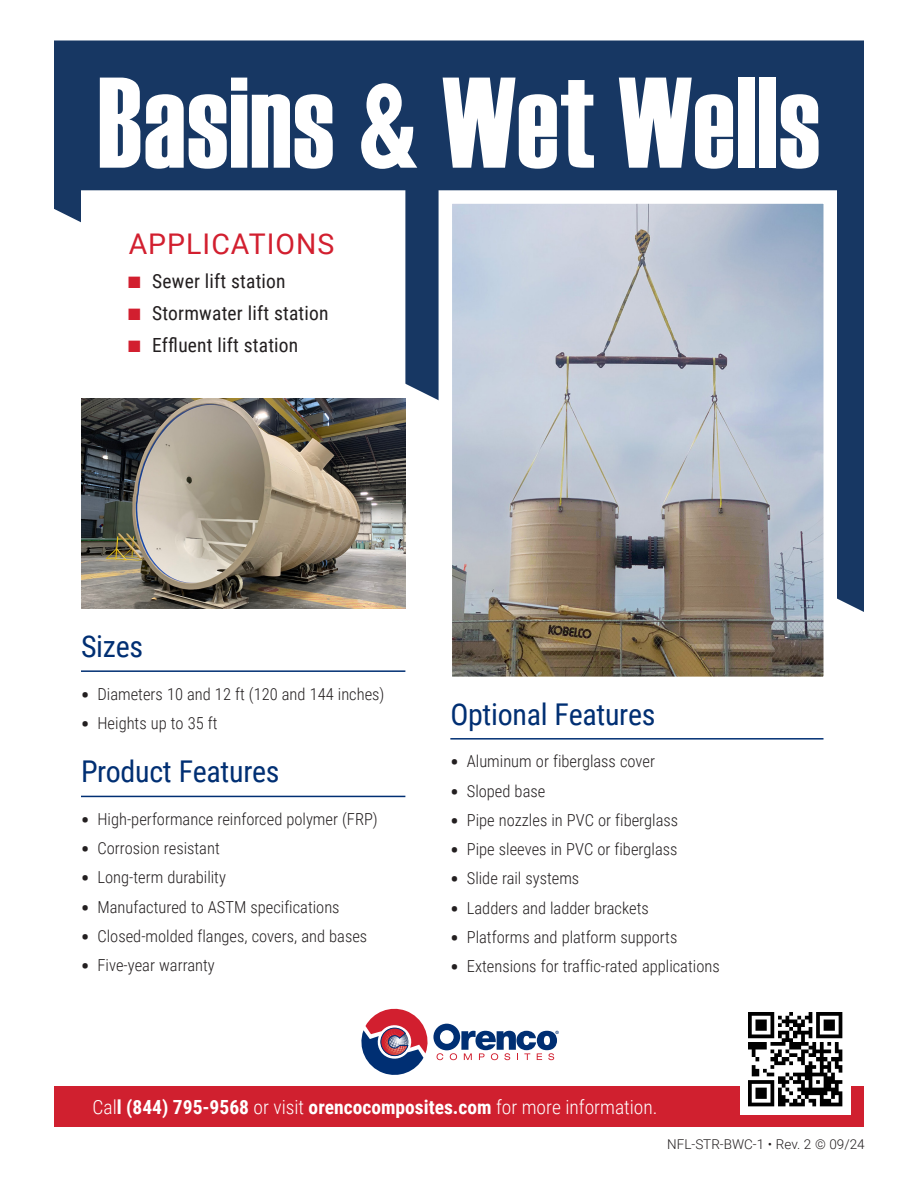
<style>
.page{position:relative;width:918px;height:1188px;background:#fff}
.page>*{position:absolute;margin:0;border:0;box-sizing:border-box;transform-origin:0 0}
.Durafiber_Headline_-_White{font:128.7px "Haettenschweiler";letter-spacing:.01em;color:#fff;scale:.91 1}
.Blue_List_Headlines{font:30px "Roboto Condensed";letter-spacing:-.01em;color:#002f73}
.Red_List_Headlines{font:28.5px "Roboto";letter-spacing:.035em;color:#d21f2f}
.For_More_Info_-_White{font:700 19.5px "Roboto Condensed";color:#fff}
.t1{font:19.5px "Roboto Condensed";letter-spacing:.01em;color:#231f20}
.t2{font:300 16.5px "Roboto Condensed";color:#231f20}
.DCN{font:300 13.5px "Roboto";color:#231f20}
.s1{font-family:"Roboto Condensed";font-weight:700;font-size:117.15px}
.s2{color:#d21f2f}
.s3{font-family:"Roboto";font-weight:700;font-size:22.5px}
.s4{font-weight:300}
</style>
<div class="page">
<div style="left:54px;top:1086px;width:810px;height:40px;background:#d0202f"></div>
<img style="left:740px;top:1012px;width:110px;height:103px">
<hr style="left:81px;top:670px;width:324px;height:2px;background:#002f73">
<hr style="left:81px;top:796px;width:324px;height:1px;background:#002f73">
<hr style="left:450px;top:738px;width:373px;height:2px;background:#002f73">
<svg style="left:54px;top:40px;width:810px;height:572px;background:#324e75"></svg>
<svg style="left:74px;top:184px;width:338px;height:317px"></svg>
<svg style="left:432px;top:184px;width:412px;height:493px;background:#aeb1b7"></svg>
<img style="left:81px;top:399px;width:324px;height:210px">
<svg style="left:361px;top:1008px;width:198px;height:67px"></svg>
<p class="Durafiber_Headline_-_White" style="left:98px;top:35px;width:795px">Basins <span class="s1">&amp;</span> Wet Wells</p>
<p class="Red_List_Headlines" style="left:129px;top:224px;width:207px">APPLICATIONS</p>
<p class="t1" style="left:128px;top:267px;width:159px"><span class="s2">■</span> Sewer lift station</p>
<p class="t1" style="left:128px;top:299px;width:202px"><span class="s2">■</span> Stormwater lift station</p>
<p class="t1" style="left:128px;top:331px;width:172px"><span class="s2">■</span> Effluent lift station</p>
<p class="Blue_List_Headlines" style="left:81px;top:625px;width:64px">Sizes</p>
<p class="t2" style="left:81px;top:682px;width:305px"><span class="s3">•</span> Diameters 10 and 12 ft (120 and 144 inches)</p>
<p class="t2" style="left:81px;top:712px;width:138px"><span class="s3">•</span> Heights up to 35 ft</p>
<p class="Blue_List_Headlines" style="left:81px;top:751px;width:200px">Product Features</p>
<p class="t2" style="left:81px;top:808px;width:298px"><span class="s3">•</span> High-performance reinforced polymer (FRP)</p>
<p class="t2" style="left:81px;top:837px;width:140px"><span class="s3">•</span> Corrosion resistant</p>
<p class="t2" style="left:81px;top:866px;width:146px"><span class="s3">•</span> Long-term durability</p>
<p class="t2" style="left:81px;top:895px;width:260px"><span class="s3">•</span> Manufactured to ASTM specifications</p>
<p class="t2" style="left:81px;top:925px;width:288px"><span class="s3">•</span> Closed-molded flanges, covers, and bases</p>
<p class="t2" style="left:81px;top:954px;width:135px"><span class="s3">•</span> Five-year warranty</p>
<p class="Blue_List_Headlines" style="left:450px;top:693px;width:207px">Optional Features</p>
<p class="t2" style="left:450px;top:750px;width:206px"><span class="s3">•</span> Aluminum or fiberglass cover</p>
<p class="t2" style="left:450px;top:779px;width:97px"><span class="s3">•</span> Sloped base</p>
<p class="t2" style="left:450px;top:808px;width:229px"><span class="s3">•</span> Pipe nozzles in PVC or fiberglass</p>
<p class="t2" style="left:450px;top:838px;width:229px"><span class="s3">•</span> Pipe sleeves in PVC or fiberglass</p>
<p class="t2" style="left:450px;top:867px;width:130px"><span class="s3">•</span> Slide rail systems</p>
<p class="t2" style="left:450px;top:896px;width:200px"><span class="s3">•</span> Ladders and ladder brackets</p>
<p class="t2" style="left:450px;top:925px;width:229px"><span class="s3">•</span> Platforms and platform supports</p>
<p class="t2" style="left:450px;top:955px;width:271px"><span class="s3">•</span> Extensions for traffic-rated applications</p>
<p class="For_More_Info_-_White" style="left:93px;top:1093px;width:567px"><span class="s4">Cal</span>l (844) 795-9568 <span class="s4">or visit</span> orencocomposites.com <span class="s4">for more information.</span></p>
<p class="DCN" style="left:667px;top:1134px;width:199px">NFL-STR-BWC-1 • Rev. 2 © 09/24</p>
</div>
